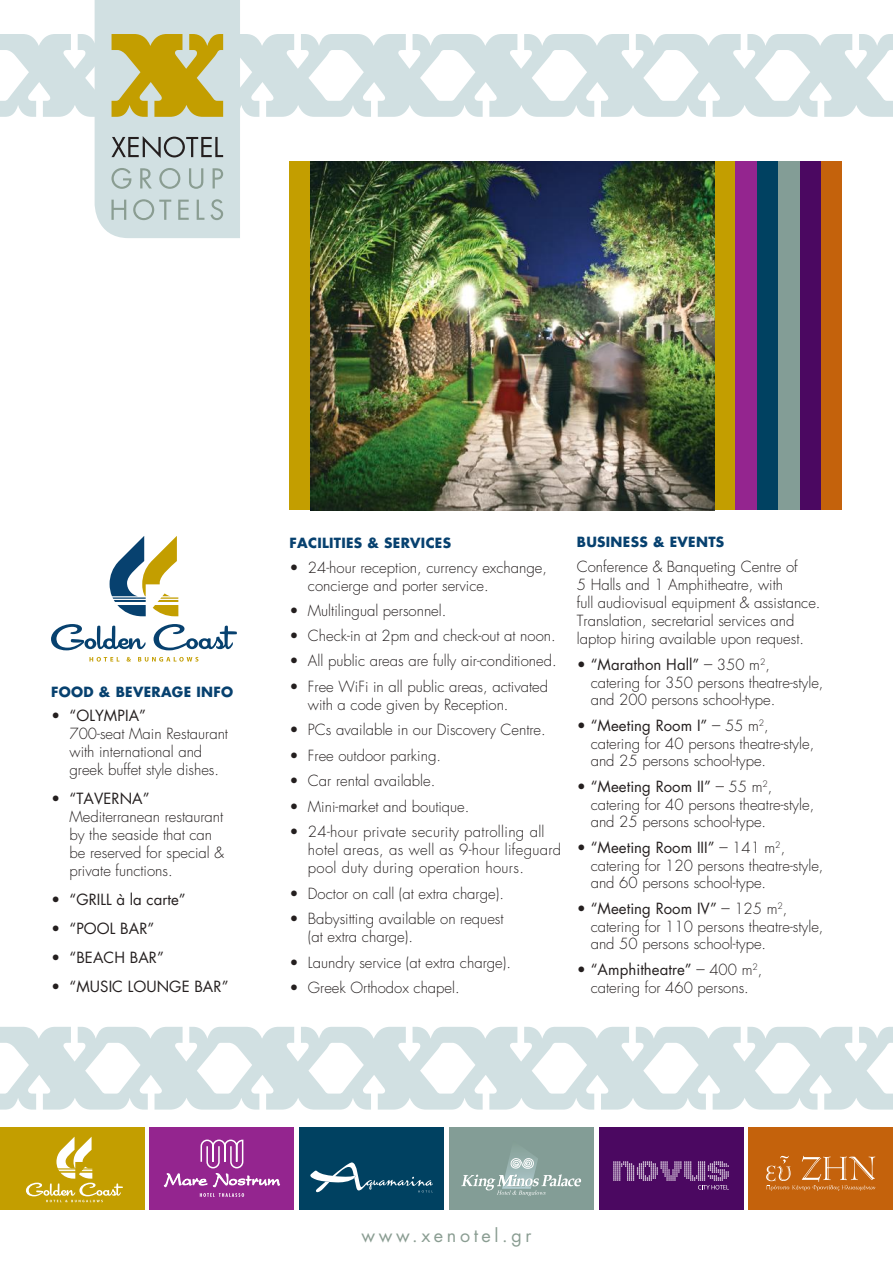
<style>
.page{position:relative;width:893px;height:1263px;background:#fff}
.page>*{position:absolute;margin:0;border:0;box-sizing:border-box;transform-origin:0 0}
.t1{font:18px "Futura Std";letter-spacing:.2em;color:#8a9d92}
.t2{font:300 16.5px/18px "Kp Linea";color:#241f1f}
.t3{font:300 16.5px/18px "Kp Linea";letter-spacing:.02em;color:#241f1f}
.t4{font:16.5px "Kp Linea";color:#241f1f}
.t5{font:700 15px "Kp Linea";letter-spacing:.02em;color:#07416f}
.s1{font-weight:400}
.s2{font-weight:300}
</style>
<div class="page">
<svg style="left:0;top:34px;width:893px;height:83px;fill:#d1e0e2"></svg>
<div style="left:0;top:1127px;width:145px;height:82px;background:#c39e00"></div>
<svg style="left:26px;top:1137px;width:97px;height:65px"></svg>
<div style="left:449px;top:1127px;width:145px;height:82px;background:#839d96"></div>
<svg style="left:461px;top:1153px;width:121px;height:43px"></svg>
<div style="left:299px;top:1127px;width:145px;height:82px;background:#004161"></div>
<svg style="left:310px;top:1162px;width:123px;height:30px"></svg>
<div style="left:748px;top:1127px;width:145px;height:82px;background:#c4620c"></div>
<svg style="left:766px;top:1156px;width:109px;height:34px"></svg>
<div style="left:150px;top:1127px;width:144px;height:82px;background:#94258f"></div>
<svg style="left:164px;top:1139px;width:116px;height:58px"></svg>
<div style="left:599px;top:1127px;width:144px;height:82px;background:#4b0861"></div>
<svg style="left:613px;top:1161px;width:116px;height:28px"></svg>
<svg style="left:95px;top:0;width:145px;height:238px;background:#c9ceb2"></svg>
<svg style="left:0;top:1027px;width:893px;height:82px;fill:#d1e0e2"></svg>
<div style="left:289px;top:162px;width:447px;height:348px;background:#c39e00"></div>
<div style="left:821px;top:162px;width:21px;height:348px;background:#c4620c"></div>
<div style="left:736px;top:162px;width:21px;height:348px;background:#94258f"></div>
<div style="left:799px;top:162px;width:22px;height:348px;background:#4b0861"></div>
<div style="left:757px;top:162px;width:21px;height:348px;background:#004161"></div>
<div style="left:778px;top:162px;width:21px;height:348px;background:#839d96"></div>
<img style="left:310px;top:162px;width:404px;height:348px">
<svg style="left:110px;top:536px;width:68px;height:80px"></svg>
<svg style="left:51px;top:624px;width:95px;height:26px"></svg>
<svg style="left:154px;top:624px;width:83px;height:26px"></svg>
<svg style="left:89px;top:657px;width:30px;height:5px"></svg>
<svg style="left:127px;top:657px;width:4px;height:5px"></svg>
<svg style="left:138px;top:657px;width:60px;height:5px"></svg>
<p class="t5" style="left:51px;top:682px;width:184px">FOOD &amp; BEVERAGE INFO</p>
<p class="t2" style="left:69px;top:706px;width:160px;text-indent:-18px">• <span class="s1">“OLYMPIA”<br></span>700-seat Main Restaurant with international and greek buffet style dishes.</p>
<p class="t2" style="left:69px;top:790px;width:156px;text-indent:-18px">• <span class="s1">“TAVERNA”<br></span>Mediterranean restaurant by the seaside that can be reserved for special &amp; private functions.</p>
<p class="t4" style="left:51px;top:890px;width:136px"><span class="s2">•</span> “GRILL à la carte”</p>
<p class="t4" style="left:51px;top:919px;width:105px"><span class="s2">•</span> “POOL BAR”</p>
<p class="t4" style="left:51px;top:948px;width:114px"><span class="s2">•</span> “BEACH BAR”</p>
<p class="t4" style="left:51px;top:977px;width:179px"><span class="s2">•</span> “MUSIC LOUNGE BAR”</p>
<p class="t5" style="left:289px;top:534px;width:163px">FACILITIES &amp; SERVICES</p>
<p class="t2" style="left:308px;top:558px;width:241px;text-indent:-18px">• 24-hour reception, currency exchange, concierge and porter service.</p>
<p class="t2" style="left:289px;top:601px;width:158px">• Multilingual personnel.</p>
<p class="t2" style="left:289px;top:627px;width:268px">• Check-in at 2pm and check-out at noon.</p>
<p class="t2" style="left:289px;top:652px;width:269px">• All public areas are fully air-conditioned.</p>
<p class="t2" style="left:308px;top:677px;width:242px;text-indent:-18px">• Free WiFi in all public areas, activated with a code given by Reception.</p>
<p class="t2" style="left:289px;top:721px;width:258px">• PCs available in our Discovery Centre.</p>
<p class="t2" style="left:289px;top:746px;width:153px">• Free outdoor parking.</p>
<p class="t2" style="left:289px;top:772px;width:147px">• Car rental available.</p>
<p class="t2" style="left:289px;top:797px;width:182px">• Mini-market and boutique.</p>
<p class="t3" style="left:308px;top:823px;width:255px;text-indent:-18px">• 24-hour private security patrolling all hotel areas, as well as 9-hour lifeguard pool duty during operation hours.</p>
<p class="t2" style="left:289px;top:884px;width:216px">• Doctor on call (at extra charge).</p>
<p class="t2" style="left:308px;top:909px;width:197px;text-indent:-18px">• Babysitting available on request (at extra charge).</p>
<p class="t2" style="left:289px;top:953px;width:223px">• Laundry service (at extra charge).</p>
<p class="t2" style="left:289px;top:978px;width:172px">• Greek Orthodox chapel.</p>
<p class="t5" style="left:577px;top:533px;width:149px">BUSINESS &amp; EVENTS</p>
<p class="t2" style="left:577px;top:557px;width:245px">Conference &amp; Banqueting Centre of<br>5 Halls and 1 Amphitheatre, with<br>full audiovisual equipment &amp; assistance.<br>Translation, secretarial services and laptop hiring available upon request.</p>
<p class="t2" style="left:591px;top:656px;width:234px;line-height:17.4px;text-indent:-14px">• <span class="s1">“Marathon Hall”</span> – 350 m<sup>2</sup>, catering for 350 persons theatre-style, and 200 persons school-type.</p>
<p class="t2" style="left:591px;top:717px;width:225px;line-height:17.5px;text-indent:-14px">• <span class="s1">“Meeting Room I”</span> – 55 m<sup>2</sup>, catering for 40 persons theatre-style, and 25 persons school-type.</p>
<p class="t2" style="left:591px;top:778px;width:225px;line-height:17.5px;text-indent:-14px">• <span class="s1">“Meeting Room II”</span> – 55 m<sup>2</sup>, catering for 40 persons theatre-style, and 25 persons school-type.</p>
<p class="t2" style="left:591px;top:839px;width:234px;line-height:17.5px;text-indent:-14px">• <span class="s1">“Meeting Room III”</span> – 141 m<sup>2</sup>, catering for 120 persons theatre-style, and 60 persons school-type.</p>
<p class="t2" style="left:591px;top:900px;width:234px;line-height:17.5px;text-indent:-14px">• <span class="s1">“Meeting Room IV”</span> – 125 m<sup>2</sup>, catering for 110 persons theatre-style, and 50 persons school-type.</p>
<p class="t2" style="left:577px;top:961px;width:187px;line-height:17.5px;text-align:center">• <span class="s1">“Amphitheatre”</span> – 400 m<sup>2</sup>, catering for 460 persons.</p>
<p class="t1" style="left:361px;top:1223px;width:171px">www.xenotel.gr</p>
</div>
